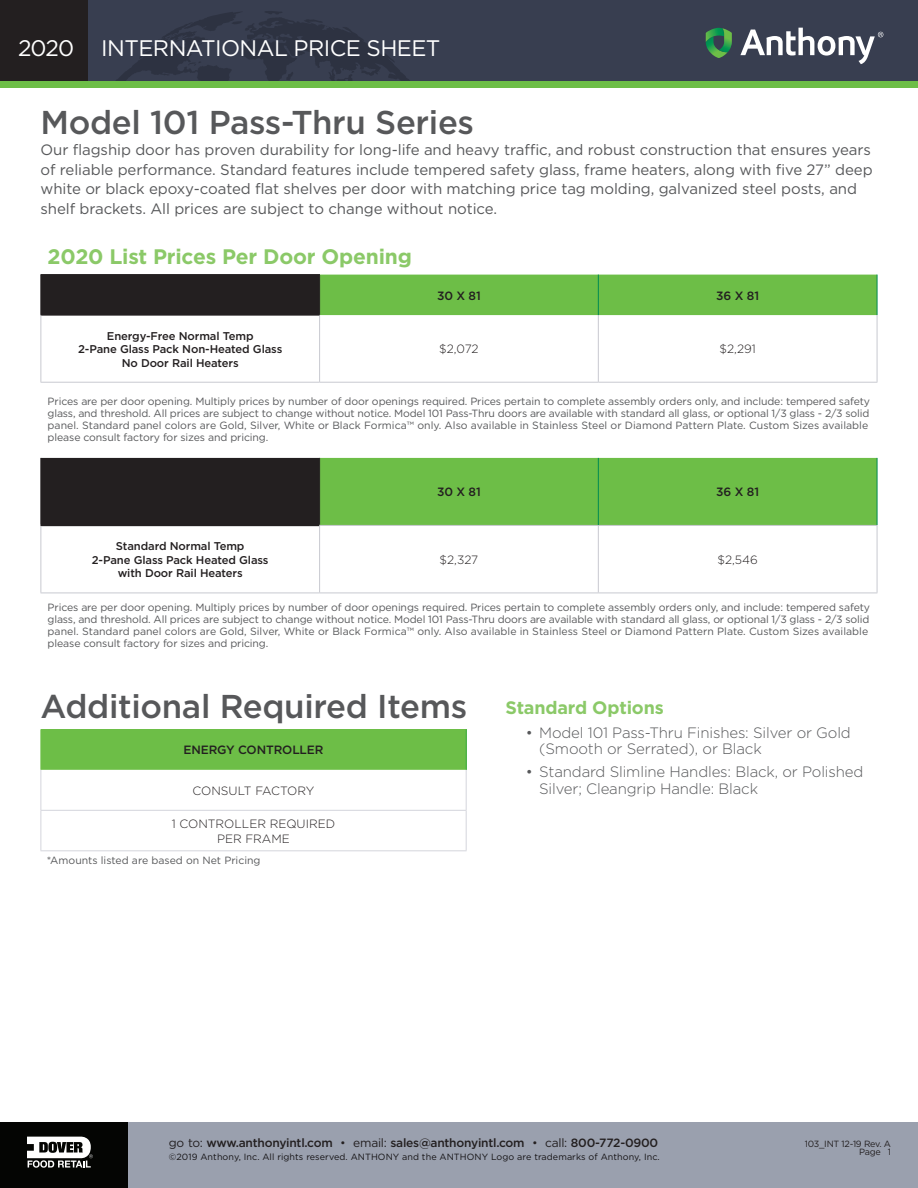
<style>
.page{position:relative;width:918px;height:1188px;background:#fff}
.page>*{position:absolute;margin:0;border:0;box-sizing:border-box;transform-origin:0 0}
.Section_Name{font:500 33px "Gotham";letter-spacing:-.01em;color:#57585a}
.t1{font:22.5px "Gotham";letter-spacing:-.025em;color:#fff}
.t2{font:700 21px "Gotham";letter-spacing:-.01em;color:#8bc968}
.t3{font:700 18px "Gotham";letter-spacing:-.01em;color:#8bc968}
.t4{font:15px/19.5px "Gotham";letter-spacing:-.005em;color:#57585a}
.t5{font:300 15px/16.5px "Gotham";letter-spacing:-.01em;color:#57585a}
.t6{font:500 12px "Gotham";letter-spacing:-.02em;color:#231f20}
.t7{font:300 12px/14.4px "Gotham";color:#231f20;text-align:center}
.t8{font:500 11.25px "Gotham";letter-spacing:-.01em;color:#231f20}
.t9{font:10.5px/12px "Gotham";letter-spacing:-.01em;color:#57585a}
.t10{font:9px "Gotham";letter-spacing:.01em;color:#231f20}
.t11{font:9px "Gotham";letter-spacing:-.025em;color:#231f20}
.s1{font-weight:400}
.s2{font-weight:300}
</style>
<div class="page">
<div style="left:0;top:1122px;width:128px;height:66px;background:#040503"></div>
<svg style="left:27px;top:1137px;width:66px;height:31px"></svg>
<div style="left:128px;top:1122px;width:790px;height:66px;background:#9aa0ae"></div>
<div style="left:0;top:81px;width:918px;height:7px;background:#6dbe47"></div>
<div style="left:88px;top:0;width:830px;height:81px;background:#383e50"></div>
<div style="left:0;top:0;width:88px;height:81px;background:#231f20"></div>
<svg style="left:706px;top:28px;width:26px;height:30px"></svg>
<svg style="left:740px;top:28px;width:143px;height:36px"></svg>
<svg style="left:116px;top:11px;width:294px;height:70px"></svg>
<svg style="left:41px;top:275px;width:279px;height:250px"></svg>
<svg style="left:320px;top:275px;width:557px;height:250px"></svg>
<hr style="left:319px;top:525px;width:279px;height:1px;background:#c8c9d0">
<hr style="left:598px;top:525px;width:279px;height:1px;background:#c8c9d0">
<hr style="left:40px;top:525px;width:279px;height:1px;background:#231f20">
<hr style="left:40px;top:274px;width:280px;height:1px;background:#231f20">
<hr style="left:40px;top:275px;width:1px;height:40px;background:#231f20">
<hr style="left:319px;top:275px;width:1px;height:40px;background:#231f20">
<hr style="left:40px;top:315px;width:280px;height:1px;background:#231f20">
<hr style="left:40px;top:458px;width:1px;height:67px;background:#231f20">
<hr style="left:319px;top:458px;width:1px;height:67px;background:#231f20">
<hr style="left:319px;top:315px;width:1px;height:67px;background:#c8c9d0">
<hr style="left:598px;top:315px;width:1px;height:67px;background:#c8c9d0">
<hr style="left:319px;top:526px;width:1px;height:67px;background:#c8c9d0">
<hr style="left:598px;top:526px;width:1px;height:67px;background:#c8c9d0">
<hr style="left:598px;top:275px;width:1px;height:40px;background:#008a52">
<hr style="left:877px;top:275px;width:1px;height:40px;background:#008a52">
<hr style="left:598px;top:458px;width:1px;height:67px;background:#008a52">
<hr style="left:877px;top:458px;width:1px;height:67px;background:#008a52">
<hr style="left:40px;top:315px;width:1px;height:67px;background:#c8c9d0">
<hr style="left:877px;top:315px;width:1px;height:67px;background:#c8c9d0">
<hr style="left:40px;top:382px;width:280px;height:1px;background:#c8c9d0">
<hr style="left:320px;top:382px;width:278px;height:1px;background:#c8c9d0">
<hr style="left:598px;top:382px;width:279px;height:1px;background:#c8c9d0">
<hr style="left:40px;top:526px;width:1px;height:67px;background:#c8c9d0">
<hr style="left:877px;top:526px;width:1px;height:67px;background:#c8c9d0">
<hr style="left:40px;top:593px;width:280px;height:1px;background:#c8c9d0">
<hr style="left:320px;top:593px;width:278px;height:1px;background:#c8c9d0">
<hr style="left:598px;top:593px;width:279px;height:1px;background:#c8c9d0">
<div style="left:41px;top:729px;width:425px;height:41px;background:#6dbe47"></div>
<svg style="left:41px;top:770px;width:425px;height:82px"></svg>
<hr style="left:466px;top:729px;width:1px;height:41px;background:#40ae49">
<hr style="left:40px;top:729px;width:1px;height:41px;background:#6dbe47">
<hr style="left:40px;top:811px;width:1px;height:39px;background:#d4d5dc">
<hr style="left:466px;top:811px;width:1px;height:39px;background:#d4d5dc">
<hr style="left:40px;top:850px;width:427px;height:1px;background:#d4d5dc">
<hr style="left:40px;top:770px;width:1px;height:40px;background:#d4d5dc">
<hr style="left:466px;top:770px;width:1px;height:40px;background:#d4d5dc">
<hr style="left:40px;top:810px;width:427px;height:1px;background:#d4d5dc">
<h2 class="t1" style="left:18px;top:34px;width:424px">2020 INTERNATIONAL PRICE SHEET</h2>
<p class="Section_Name" style="left:40px;top:101px;width:435px">Model 101 Pass-Thru Series</p>
<p class="t4" style="left:40px;top:140px;width:834px">Our flagship door has proven durability for long-life and heavy traffic, and robust construction that ensures years of reliable performance. Standard features include tempered safety glass, frame heaters, along with five 27” deep white or black epoxy-coated flat shelves per door with matching price tag molding, galvanized steel posts, and shelf brackets. All prices are subject to change without notice.</p>
<p class="t2" style="left:48px;top:243px;width:366px">2020 List Prices Per Door Opening</p>
<p class="t8" style="left:107px;top:328px;width:148px">Energy-Free Normal Temp</p>
<p class="t8" style="left:78px;top:342px;width:206px">2-Pane Glass Pack Non-Heated Glass</p>
<p class="t8" style="left:122px;top:355px;width:119px">No Door Rail Heaters</p>
<p class="t6" style="left:437px;top:288px;width:45px">30 X 81</p>
<p class="t6" style="left:716px;top:288px;width:44px">36 X 81</p>
<p class="t7" style="left:439px;top:341px;width:41px">$2,072</p>
<p class="t7" style="left:720px;top:341px;width:38px">$2,291</p>
<p class="t9" style="left:48px;top:395px;width:824px">Prices are per door opening. Multiply prices by number of door openings required. Prices pertain to complete assembly orders only, and include: tempered safety glass, and threshold. All prices are subject to change without notice. Model 101 Pass-Thru doors are available with standard all glass, or optional 1/3 glass - 2/3 solid panel. Standard panel colors are Gold, Silver, White or Black Formica™ only. Also available in Stainless Steel or Diamond Pattern Plate. Custom Sizes available please consult factory for sizes and pricing.</p>
<p class="t6" style="left:437px;top:484px;width:45px">30 X 81</p>
<p class="t6" style="left:716px;top:484px;width:44px">36 X 81</p>
<p class="t8" style="left:116px;top:539px;width:130px">Standard Normal Temp</p>
<p class="t8" style="left:92px;top:553px;width:178px">2-Pane Glass Pack Heated Glass</p>
<p class="t8" style="left:118px;top:566px;width:127px">with Door Rail Heaters</p>
<p class="t7" style="left:440px;top:552px;width:40px">$2,327</p>
<p class="t7" style="left:718px;top:552px;width:42px">$2,546</p>
<p class="t9" style="left:48px;top:601px;width:824px">Prices are per door opening. Multiply prices by number of door openings required. Prices pertain to complete assembly orders only, and include: tempered safety glass, and threshold. All prices are subject to change without notice. Model 101 Pass-Thru doors are available with standard all glass, or optional 1/3 glass - 2/3 solid panel. Standard panel colors are Gold, Silver, White or Black Formica™ only. Also available in Stainless Steel or Diamond Pattern Plate. Custom Sizes available please consult factory for sizes and pricing.</p>
<p class="Section_Name" style="left:40px;top:685px;width:428px">Additional Required Items</p>
<p class="t6" style="left:183px;top:742px;width:142px">ENERGY CONTROLLER</p>
<p class="t7" style="left:193px;top:783px;width:123px">CONSULT FACTORY</p>
<p class="t7" style="left:172px;top:816px;width:165px">1 CONTROLLER REQUIRED<br>PER FRAME</p>
<p class="t9" style="left:47px;top:854px;width:215px">*Amounts listed are based on Net Pricing</p>
<p class="t3" style="left:505px;top:696px;width:160px">Standard Options</p>
<p class="t5" style="left:539px;top:724px;width:313px;text-indent:-14px">• Model 101 Pass-Thru Finishes: Silver or Gold (Smooth or Serrated), or Black</p>
<p class="t5" style="left:539px;top:763px;width:326px;text-indent:-14px">• Standard Slimline Handles: Black, or Polished<br>Silver; Cleangrip Handle: Black</p>
<p class="t6" style="left:169px;top:1135px;width:491px"><span class="s1">go to:</span> www.anthonyintl.com <span class="s2">•</span> <span class="s1">email:</span> sales@anthonyintl.com <span class="s2">•</span> <span class="s1">call:</span> 800-772-0900</p>
<p class="t10" style="left:169px;top:1151px;width:492px">©2019 Anthony, Inc. All rights reserved. ANTHONY and the ANTHONY Logo are trademarks of Anthony, Inc.</p>
<p class="t11" style="left:805px;top:1138px;width:88px">103_INT 12-19 Rev. A</p>
<p class="t10" style="left:859px;top:1146px;width:33px">Page 1</p>
</div>
